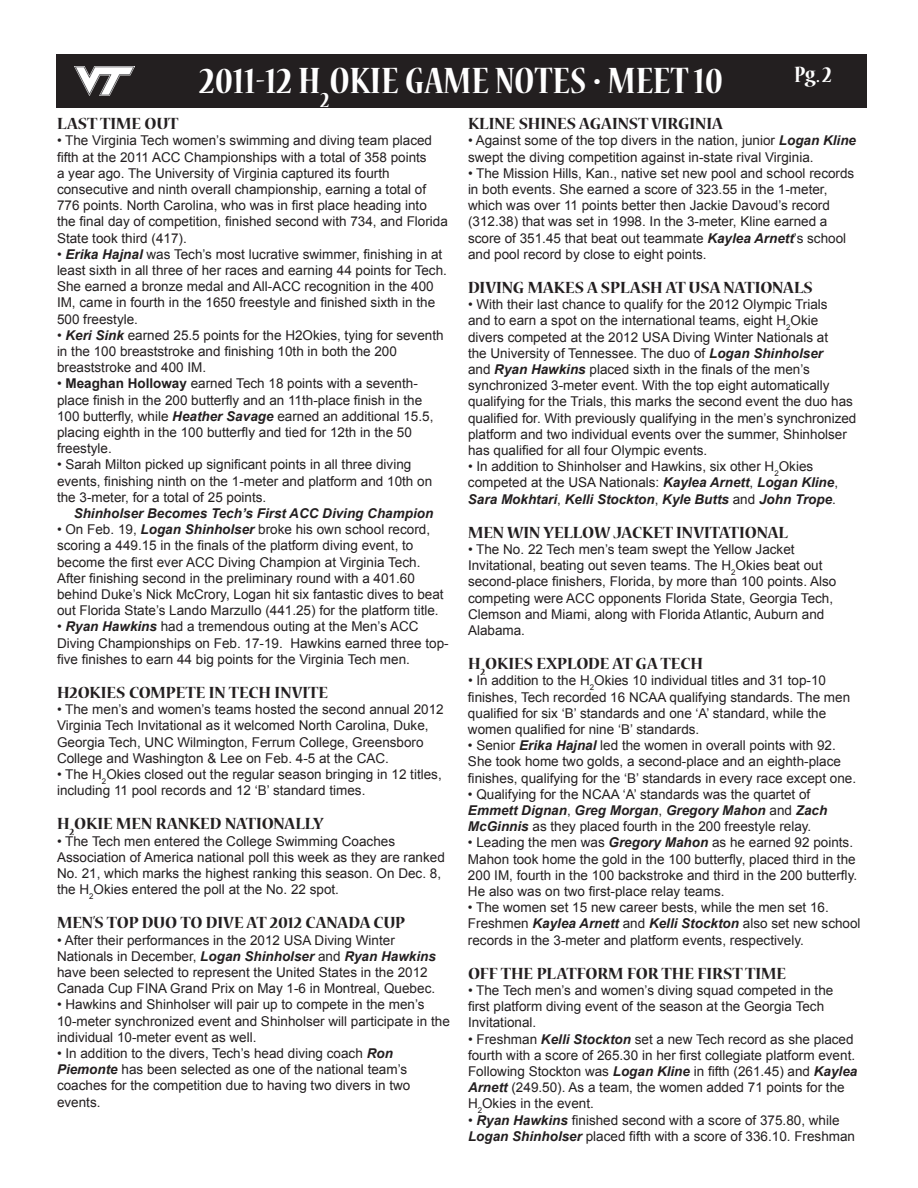
<style>
.page{position:relative;width:918px;height:1188px;background:#fff}
.page>*{position:absolute;margin:0;border:0;box-sizing:border-box;transform-origin:0 0}
.t1{font:700 condensed 40.8px "Nueva Std";color:#fff}
.t2{font:700 condensed 24.75px "Nueva Std";color:#fff}
.t3{font:700 18px "Nueva Std";color:#231f20}
.t4{font:13.5px/16.2px "Arial";color:#231f20}
.t5{font:italic 700 13.5px "Arial";color:#231f20}
.s1{font-weight:700;font-style:italic}
.s2{font-weight:700}
</style>
<div class="page">
<div style="left:56px;top:54px;width:810px;height:54px;background:#231f20"></div>
<img style="left:75px;top:67px;width:59px;height:28px">
<h1 class="t1" style="left:200px;top:62px;width:525px">2011-12 H<sub>2</sub>OKIE GAME NOTES • MEET 10</h1>
<h2 class="t2" style="left:794px;top:63px;width:39px">Pg. 2</h2>
<h3 class="t3" style="left:57px;top:115px;width:123px">LAST TIME OUT</h3>
<p class="t4" style="left:57px;top:133px;width:392px">• The Virginia Tech women’s swimming and diving team placed fifth at the 2011 ACC Championships with a total of 358 points<br>a year ago. The University of Virginia captured its fourth consecutive and ninth overall championship, earning a total of 776 points. North Carolina, who was in first place heading into the final day of competition, finished second with 734, and Florida State took third (417).</p>
<p class="t4" style="left:57px;top:246px;width:391px">• <span class="s1">Erika Hajnal</span> was Tech’s most lucrative swimmer, finishing in at least sixth in all three of her races and earning 44 points for Tech.<br>She earned a bronze medal and All-ACC recognition in the 400<br>IM, came in fourth in the 1650 freestyle and finished sixth in the 500 freestyle.</p>
<p class="t4" style="left:57px;top:327px;width:388px">• <span class="s1">Keri Sink</span> earned 25.5 points for the H2Okies, tying for seventh in the 100 breaststroke and finishing 10th in both the 200 breaststroke and 400 IM.</p>
<p class="t4" style="left:57px;top:376px;width:378px">• <span class="s2">Meaghan Holloway</span> earned Tech 18 points with a seventh&shy;place finish in the 200 butterfly and an 11th-place finish in the 100 butterfly, while <span class="s1">Heather Savage</span> earned an additional 15.5, placing eighth in the 100 butterfly and tied for 12th in the 50 freestyle.</p>
<p class="t4" style="left:57px;top:457px;width:377px">• Sarah Milton picked up significant points in all three diving events, finishing ninth on the 1-meter and platform and 10th on the 3-meter, for a total of 25 points.</p>
<p class="t5" style="left:74px;top:505px;width:361px">Shinholser Becomes Tech’s First ACC Diving Champion</p>
<p class="t4" style="left:57px;top:522px;width:388px">• On Feb. 19, <span class="s1">Logan Shinholser</span> broke his own school record, scoring a 449.15 in the finals of the platform diving event, to become the first ever ACC Diving Champion at Virginia Tech.<br>After finishing second in the preliminary round with a 401.60 behind Duke’s Nick McCrory, Logan hit six fantastic dives to beat out Florida State’s Lando Marzullo (441.25) for the platform title.</p>
<p class="t4" style="left:57px;top:619px;width:393px">• <span class="s1">Ryan Hawkins</span> had a tremendous outing at the Men’s ACC<br>Diving Championships on Feb. 17-19. Hawkins earned three top&shy;five finishes to earn 44 big points for the Virginia Tech men.</p>
<h3 class="t3" style="left:57px;top:684px;width:273px">H2OKIES COMPETE IN TECH INVITE</h3>
<p class="t4" style="left:57px;top:702px;width:388px">• The men’s and women’s teams hosted the second annual 2012<br>Virginia Tech Invitational as it welcomed North Carolina, Duke, Georgia Tech, UNC Wilmington, Ferrum College, Greensboro College and Washington &amp; Lee on Feb. 4-5 at the CAC.</p>
<p class="t4" style="left:57px;top:766px;width:386px">• The H<sub>2</sub>Okies closed out the regular season bringing in 12 titles, including 11 pool records and 12 ‘B’ standard times.</p>
<h3 class="t3" style="left:57px;top:816px;width:268px">H<sub>2</sub>OKIE MEN RANKED NATIONALLY</h3>
<p class="t4" style="left:57px;top:833px;width:389px">• The Tech men entered the College Swimming Coaches Association of America national poll this week as they are ranked No. 21, which marks the highest ranking this season. On Dec. 8, the H<sub>2</sub>Okies entered the poll at the No. 22 spot.</p>
<h3 class="t3" style="left:57px;top:915px;width:350px">MEN’S TOP DUO TO DIVE AT 2012 CANADA CUP</h3>
<p class="t4" style="left:57px;top:932px;width:380px">• After their performances in the 2012 USA Diving Winter Nationals in December, <span class="s1">Logan Shinholser</span> and <span class="s1">Ryan Hawkins </span>have been selected to represent the United States in the 2012<br>Canada Cup FINA Grand Prix on May 1-6 in Montreal, Quebec.</p>
<p class="t4" style="left:57px;top:997px;width:394px">• Hawkins and Shinholser will pair up to compete in the men’s<br>10-meter synchronized event and Shinholser will participate in the individual 10-meter event as well.</p>
<p class="t4" style="left:57px;top:1045px;width:355px">• In addition to the divers, Tech’s head diving coach <span class="s1">Ron Piemonte</span> has been selected as one of the national team’s coaches for the competition due to having two divers in two events.</p>
<h3 class="t3" style="left:468px;top:115px;width:256px">KLINE SHINES AGAINST VIRGINIA</h3>
<p class="t4" style="left:468px;top:133px;width:390px">• Against some of the top divers in the nation, junior <span class="s1">Logan Kline </span>swept the diving competition against in-state rival Virginia.</p>
<p class="t4" style="left:468px;top:165px;width:388px">• The Mission Hills, Kan., native set new pool and school records in both events. She earned a score of 323.55 in the 1-meter, which was over 11 points better then Jackie Davoud’s record (312.38) that was set in 1998. In the 3-meter, Kline earned a score of 351.45 that beat out teammate <span class="s1">Kaylea Arnett</span>’s school and pool record by close to eight points.</p>
<h3 class="t3" style="left:468px;top:279px;width:346px">DIVING MAKES A SPLASH AT USA NATIONALS</h3>
<p class="t4" style="left:468px;top:297px;width:390px">• With their last chance to qualify for the 2012 Olympic Trials<br>and to earn a spot on the international teams, eight H<sub>2</sub>Okie divers competed at the 2012 USA Diving Winter Nationals at<br>the University of Tennessee. The duo of <span class="s1">Logan Shinholser<br></span>and <span class="s1">Ryan Hawkins</span> placed sixth in the finals of the men’s synchronized 3-meter event. With the top eight automatically qualifying for the Trials, this marks the second event the duo has qualified for. With previously qualifying in the men’s synchronized platform and two individual events over the summer, Shinholser has qualified for all four Olympic events.</p>
<p class="t4" style="left:468px;top:459px;width:372px">• In addition to Shinholser and Hawkins, six other H<sub>2</sub>Okies competed at the USA Nationals: <span class="s1">Kaylea Arnett</span>, <span class="s1">Logan Kline</span>,<br><span class="s1">Sara Mokhtari</span>, <span class="s1">Kelli Stockton</span>, <span class="s1">Kyle Butts</span> and <span class="s1">John Trope</span>.</p>
<h3 class="t3" style="left:468px;top:524px;width:322px">MEN WIN YELLOW JACKET INVITATIONAL</h3>
<p class="t4" style="left:468px;top:541px;width:370px">• The No. 22 Tech men’s team swept the Yellow Jacket Invitational, beating out seven teams. The H<sub>2</sub>Okies beat out second-place finishers, Florida, by more than 100 points. Also competing were ACC opponents Florida State, Georgia Tech, Clemson and Miami, along with Florida Atlantic, Auburn and Alabama.</p>
<h3 class="t3" style="left:468px;top:655px;width:236px">H<sub>2</sub>OKIES EXPLODE AT GA TECH</h3>
<p class="t4" style="left:468px;top:673px;width:384px">• In addition to the H<sub>2</sub>Okies 10 individual titles and 31 top-10 finishes, Tech recorded 16 NCAA qualifying standards. The men qualified for six ‘B’ standards and one ‘A’ standard, while the women qualified for nine ‘B’ standards.</p>
<p class="t4" style="left:468px;top:738px;width:390px">• Senior <span class="s1">Erika Hajnal</span> led the women in overall points with 92.<br>She took home two golds, a second-place and an eighth-place finishes, qualifying for the ‘B’ standards in every race except one.</p>
<p class="t4" style="left:468px;top:786px;width:361px">• Qualifying for the NCAA ‘A’ standards was the quartet of<br><span class="s1">Emmett Dignan</span>, <span class="s1">Greg Morgan</span>, <span class="s1">Gregory Mahon</span> and <span class="s1">Zach<br>McGinnis</span> as they placed fourth in the 200 freestyle relay.</p>
<p class="t4" style="left:468px;top:835px;width:391px">• Leading the men was <span class="s1">Gregory Mahon</span> as he earned 92 points.<br>Mahon took home the gold in the 100 butterfly, placed third in the 200 IM, fourth in the 100 backstroke and third in the 200 butterfly.<br>He also was on two first-place relay teams.</p>
<p class="t4" style="left:468px;top:900px;width:394px">• The women set 15 new career bests, while the men set 16.<br>Freshmen <span class="s1">Kaylea Arnett</span> and <span class="s1">Kelli Stockton</span> also set new school records in the 3-meter and platform events, respectively.</p>
<h3 class="t3" style="left:468px;top:965px;width:320px">OFF THE PLATFORM FOR THE FIRST TIME</h3>
<p class="t4" style="left:468px;top:982px;width:367px">• The Tech men’s and women’s diving squad competed in the first platform diving event of the season at the Georgia Tech<br>Invitational.</p>
<p class="t4" style="left:468px;top:1031px;width:391px">• Freshman <span class="s1">Kelli Stockton</span> set a new Tech record as she placed fourth with a score of 265.30 in her first collegiate platform event.<br>Following Stockton was <span class="s1">Logan Kline</span> in fifth (261.45) and <span class="s1">Kaylea Arnett</span> (249.50). As a team, the women added 71 points for the H<sub>2</sub>Okies in the event.</p>
<p class="t4" style="left:468px;top:1112px;width:389px">• <span class="s1">Ryan Hawkins</span> finished second with a score of 375.80, while<br><span class="s1">Logan Shinholser</span> placed fifth with a score of 336.10. Freshman</p>
</div>
